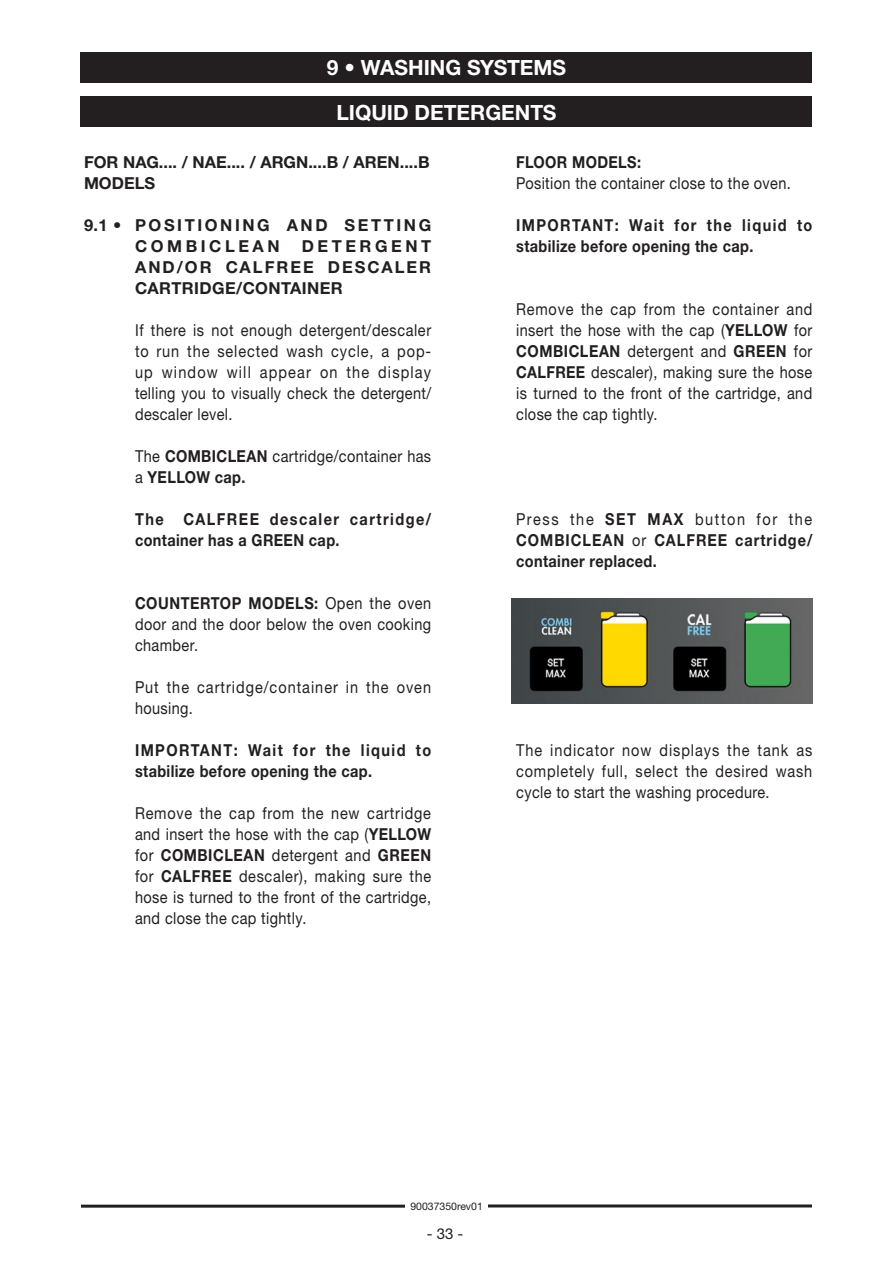
<style>
.page{position:relative;width:893px;height:1263px;background:#fff}
.page>*{position:absolute;margin:0;border:0;box-sizing:border-box;transform-origin:0 0}
.Titolo_capitolo{font:700 21px "Helvetica Neue LTW1 G";color:#fff}
.Punti_con_rientro{font:16.5px/21px "Helvetica Neue LTW1 G";letter-spacing:.025em;color:#231f20;text-align:justify;scale:.88 1}
.Punti_con_rientro-2{font:700 16.5px/21px "Helvetica Neue LTW1 G";letter-spacing:.025em;color:#231f20;scale:.88 1}
.Punti_con_rientro-3{font:700 16.5px/21px "Helvetica Neue LTW1 G";letter-spacing:.065em;color:#231f20;text-align:justify;scale:.88 1}
.Punti_con_rientro-4{font:700 16.5px/21px "Helvetica Neue LTW1 G";letter-spacing:.1em;color:#231f20;scale:.88 1}
.Punti_con_rientro-5{font:700 16.5px/21px "Helvetica Neue LTW1 G";letter-spacing:.065em;color:#231f20;text-align:justify}
.Punti_con_rientro-6{font:16.5px/21px "Helvetica Neue LTW1 G";letter-spacing:.065em;color:#231f20;scale:.88 1}
.titoletto_positivo{font:700 16.5px "Helvetica Neue LT Std";color:#231f20}
.Punti_con_rientro-7{font:700 16.5px/21px "Helvetica Neue LTW1 G";letter-spacing:.155em;color:#231f20}
.titoletto_positivo-2{font:700 16.5px "Helvetica Neue LTW1 G";color:#231f20}
.t1{font:15px "Helvetica Neue LT Std";color:#231f20}
.t2{font:10.5px "Helvetica Neue LT Std";color:#231f20}
.s1{font-family:"Helvetica Neue LTW1 G"}
.s2{font-weight:700}
.s3{font-weight:400}
</style>
<div class="page">
<hr style="left:81px;top:1205px;width:338px;height:3px;background:#231f20">
<hr style="left:474px;top:1204px;width:338px;height:3px;background:#231f20">
<div style="left:405px;top:1194px;width:83px;height:24px;background:#fff"></div>
<div style="left:81px;top:52px;width:731px;height:30px;background:#231f20"></div>
<div style="left:81px;top:96px;width:731px;height:30px;background:#231f20"></div>
<img style="left:511px;top:599px;width:301px;height:104px">
<p class="Titolo_capitolo" style="left:327px;top:55px;width:241px">9 • WASHING SYSTEMS</p>
<p class="Titolo_capitolo" style="left:336px;top:100px;width:222px">LIQUID DETERGENTS</p>
<p class="titoletto_positivo" style="left:84px;top:152px;width:347px"><span class="s1">FOR NAG.... / N</span>AE.... / ARGN....B / AREN....B</p>
<p class="titoletto_positivo-2" style="left:84px;top:173px;width:73px">MODELS</p>
<p class="Punti_con_rientro-7" style="left:135px;top:215px;width:298px;text-indent:-51px">9.1 • POSITIONING AND SETTING<br>COMBICLEAN</p>
<p class="Punti_con_rientro-5" style="left:135px;top:236px;width:298px;text-indent:167px">DETERGENT AND/OR CALFREE DESCALER CARTRIDGE/CONTAINER</p>
<p class="Punti_con_rientro" style="left:135px;top:320px;width:338px">If there is not enough detergent/descaler to run the selected wash cycle, a pop&shy;up window will appear on the display telling you to visually check the detergent/ descaler level.</p>
<p class="Punti_con_rientro" style="left:135px;top:446px;width:338px">The <span class="s2">COMBICLEAN</span> cartridge/container has a <span class="s2">YELLOW cap.</span></p>
<p class="Punti_con_rientro-4" style="left:135px;top:509px;width:338px">The CALFREE descaler cartridge/ container has a GREEN cap.</p>
<p class="Punti_con_rientro" style="left:135px;top:593px;width:338px"><span class="s2">COUNTERTOP MODELS:</span> Open the oven door and the door below the oven cooking chamber.</p>
<p class="Punti_con_rientro-6" style="left:135px;top:677px;width:338px">Put the cartridge/container in the oven housing.</p>
<p class="Punti_con_rientro-2" style="left:135px;top:740px;width:338px">IMPORTANT: Wait for the liquid to stabilize before opening the cap.</p>
<p class="Punti_con_rientro" style="left:135px;top:803px;width:338px">Remove the cap from the new cartridge and insert the hose with the cap (<span class="s2">YELLOW </span>for <span class="s2">COMBICLEAN</span> detergent and <span class="s2">GREEN </span>for <span class="s2">CALFREE</span> descaler), making sure the hose is turned to the front of the cartridge, and close the cap tightly.</p>
<p class="Punti_con_rientro-2" style="left:516px;top:152px;width:143px">FLOOR MODELS:</p>
<p class="Punti_con_rientro" style="left:516px;top:173px;width:314px">Position the container close to the oven.</p>
<p class="Punti_con_rientro-2" style="left:516px;top:215px;width:338px">IMPORTANT: Wait for the liquid to stabilize before opening the cap.</p>
<p class="Punti_con_rientro" style="left:516px;top:299px;width:338px">Remove the cap from the container and insert the hose with the cap (<span class="s2">YELLOW</span> for <span class="s2">COMBICLEAN</span> detergent and <span class="s2">GREEN</span> for <span class="s2">CALFREE</span> descaler), making sure the hose is turned to the front of the cartridge, and close the cap tightly.</p>
<p class="Punti_con_rientro-3" style="left:516px;top:509px;width:338px"><span class="s3">Press the</span> SET MAX <span class="s3">button for the </span>COMBICLEAN <span class="s3">or</span> CALFREE cartridge/ container replaced.</p>
<p class="Punti_con_rientro" style="left:516px;top:740px;width:338px">The indicator now displays the tank as completely full, select the desired wash cycle to start the washing procedure.</p>
<p class="t2" style="left:410px;top:1200px;width:74px">90037350rev01</p>
<p class="t1" style="left:427px;top:1225px;width:38px">- 33 -</p>
</div>
